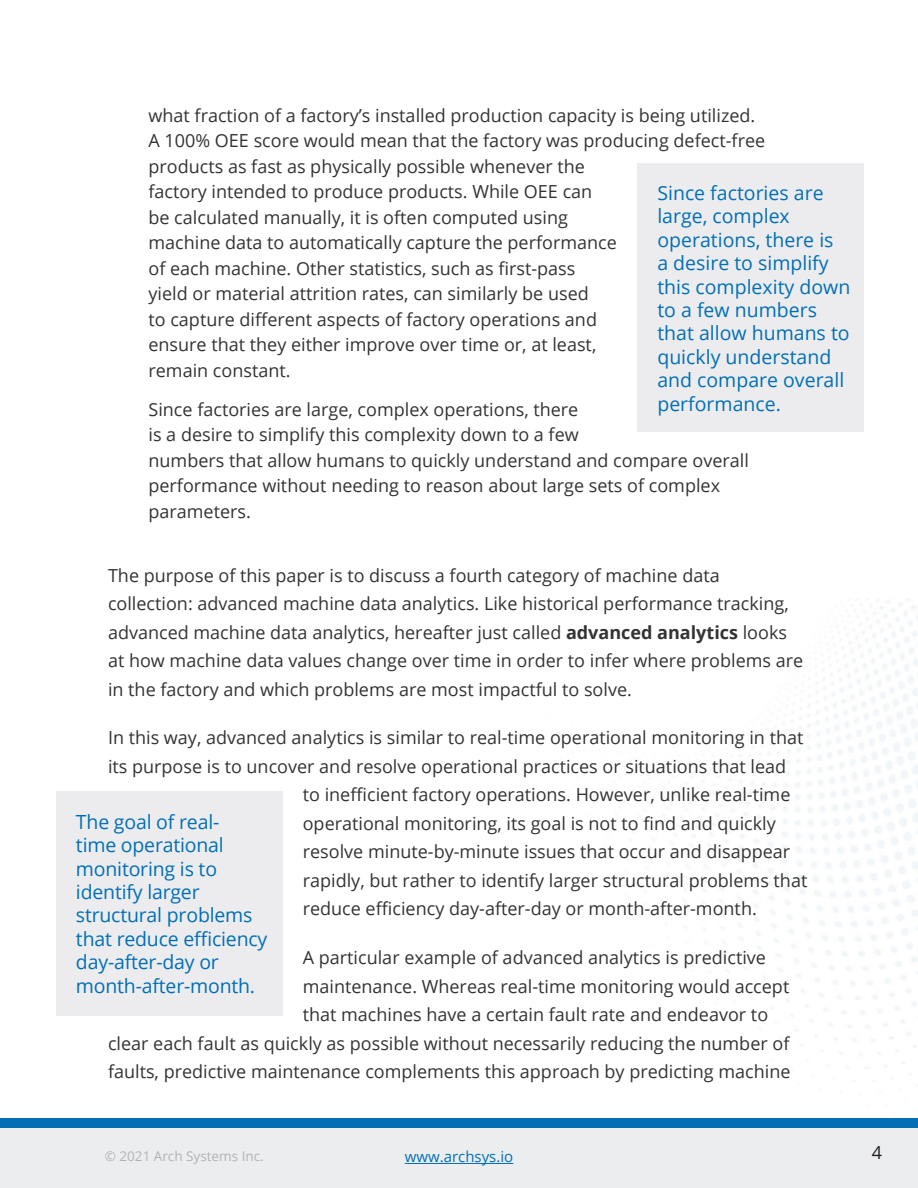
<style>
.page{position:relative;width:918px;height:1188px;background:#fff}
.page>*{position:absolute;margin:0;border:0;box-sizing:border-box;transform-origin:0 0}
.Callout{font:19.5px/23.4px "Open Sans";color:#026fb5}
.Body{font:18px/25.5px "Open Sans";color:#323332}
.Numbered_list{font:18px/25.5px "Open Sans";color:#323332}
.t1{font:18px "Open Sans";color:#231f20}
.t2{font:15px "Open Sans";color:#026fb5}
.t3{font:13.5px "Open Sans";color:#b1b3b6}
.s1{font-weight:700}
</style>
<div class="page">
<div style="left:0;top:1128px;width:918px;height:60px;background:#ecedee"></div>
<div style="left:0;top:1118px;width:918px;height:10px;background:#026fb5"></div>
<hr style="left:405px;top:1163px;width:108px;height:1px;background:#026fb5">
<div style="left:637px;top:164px;width:227px;height:268px;background:#ececee"></div>
<div style="left:56px;top:791px;width:227px;height:225px;background:#ececee"></div>
<p class="Body" style="left:148px;top:102px;width:618px">what fraction of a factory’s installed production capacity is being utilized.<br>A 100% OEE score would mean that the factory was producing defect-free products as fast as physically possible whenever the<br>factory intended to produce products. While OEE can<br>be calculated manually, it is often computed using<br>machine data to automatically capture the performance<br>of each machine. Other statistics, such as first-pass<br>yield or material attrition rates, can similarly be used<br>to capture different aspects of factory operations and<br>ensure that they either improve over time or, at least,<br>remain constant.</p>
<p class="Numbered_list" style="left:148px;top:396px;width:602px">Since factories are large, complex operations, there<br>is a desire to simplify this complexity down to a few<br>numbers that allow humans to quickly understand and compare overall performance without needing to reason about large sets of complex parameters.</p>
<p class="Callout" style="left:657px;top:181px;width:194px">Since factories are large, complex operations, there is<br>a desire to simplify this complexity down to a few numbers that allow humans to quickly understand and compare overall performance.</p>
<p class="Body" style="left:108px;top:560px;width:697px;line-height:28.5px">The purpose of this paper is to discuss a fourth category of machine data collection: advanced machine data analytics. Like historical performance tracking, advanced machine data analytics, hereafter just called <span class="s1">advanced analytics</span> looks at how machine data values change over time in order to infer where problems are in the factory and which problems are most impactful to solve.</p>
<p class="Body" style="left:108px;top:725px;width:697px">In this way, advanced analytics is similar to real-time operational monitoring in that</p>
<p class="Body" style="left:108px;top:753px;width:680px">its purpose is to uncover and resolve operational practices or situations that lead</p>
<p class="Body" style="left:303px;top:782px;width:489px">to inefficient factory operations. However, unlike real-time</p>
<p class="Body" style="left:303px;top:810px;width:475px">operational monitoring, its goal is not to find and quickly</p>
<p class="Body" style="left:303px;top:839px;width:489px">resolve minute-by-minute issues that occur and disappear</p>
<p class="Body" style="left:303px;top:867px;width:506px">rapidly, but rather to identify larger structural problems that</p>
<p class="Body" style="left:303px;top:896px;width:456px">reduce efficiency day-after-day or month-after-month.</p>
<p class="Body" style="left:303px;top:944px;width:465px">A particular example of advanced analytics is predictive</p>
<p class="Body" style="left:303px;top:973px;width:488px">maintenance. Whereas real-time monitoring would accept</p>
<p class="Body" style="left:303px;top:1001px;width:467px">that machines have a certain fault rate and endeavor to</p>
<p class="Body" style="left:108px;top:1030px;width:683px">clear each fault as quickly as possible without necessarily reducing the number of</p>
<p class="Body" style="left:108px;top:1058px;width:684px">faults, predictive maintenance complements this approach by predicting machine</p>
<p class="Callout" style="left:76px;top:809px;width:193px">The goal of real-<br>time operational monitoring is to identify larger structural problems that reduce efficiency day-after-day or month-after-month.</p>
<p class="t3" style="left:105px;top:1147px;width:160px">© 2021 Arch Systems Inc.</p>
<p class="t2" style="left:405px;top:1147px;width:110px">www.archsys.io</p>
<p class="t1" style="left:872px;top:1140px;width:12px">4</p>
</div>
